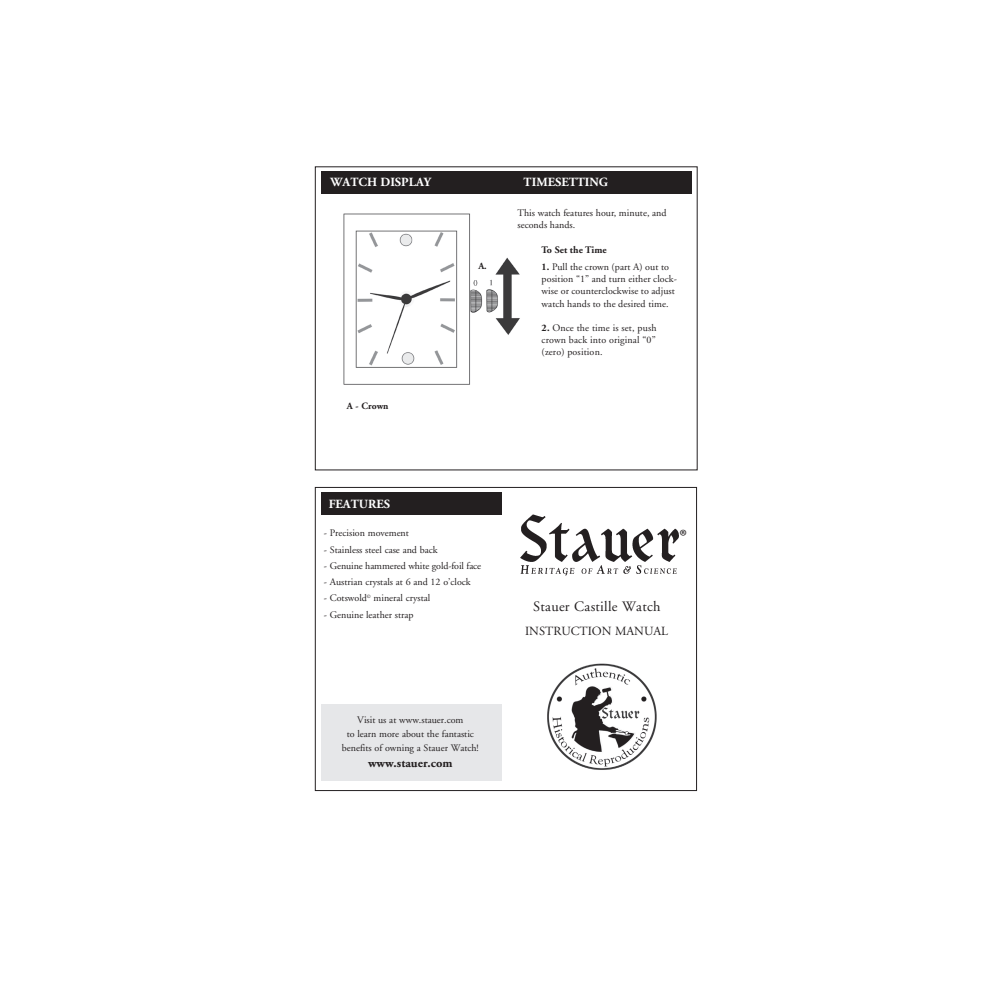
<style>
.page{position:relative;width:990px;height:990px;background:#fff}
.page>*{position:absolute;margin:0;border:0;box-sizing:border-box;transform-origin:0 0}
.t1{font:18px "Myriad Pro";color:#231f20}
.t2{font:14.38px "Adobe Garamond";letter-spacing:.02em;color:#231f20}
.t3{font:700 12.5px "Adobe Garamond";color:#fff}
.t4{font:12.5px "Adobe Garamond";color:#231f20}
.t5{font:700 12.5px "Adobe Garamond";color:#231f20}
.t6{font:10px/12.4px "Adobe Garamond";color:#231f20}
.t7{font:700 10px "Adobe Garamond";letter-spacing:.005em;color:#231f20}
.t8{font:700 9.62px "Adobe Garamond";color:#231f20}
.t9{font:700 9.5px "Adobe Garamond";color:#231f20}
.s1{font-weight:700}
</style>
<div class="page">
<div style="left:321px;top:171px;width:370px;height:22px;background:#231f20"></div>
<div style="left:315px;top:487px;width:382px;height:304px;border:1px solid #231f20"></div>
<img style="left:520px;top:515px;width:159px;height:61px">
<div style="left:321px;top:704px;width:180px;height:76px;background:#e6e7e9"></div>
<img style="left:547px;top:663px;width:110px;height:107px">
<img style="left:343px;top:213px;width:177px;height:172px">
<div style="left:321px;top:492px;width:180px;height:23px;background:#231f20"></div>
<p class="t3" style="left:331px;top:175px;width:102px">WATCH DISPLAY</p>
<p class="t3" style="left:524px;top:175px;width:86px">TIMESETTING</p>
<p class="t8" style="left:347px;top:401px;width:43px">A - Crown</p>
<p class="t9" style="left:478px;top:261px;width:10px">A.</p>
<p class="t6" style="left:517px;top:207px;width:151px">This watch features hour, minute, and seconds hands.</p>
<p class="t7" style="left:542px;top:244px;width:67px">To Set the Time</p>
<p class="t6" style="left:542px;top:261px;width:137px"><span class="s1">1.</span> Pull the crown (part A) out to position “1” and turn either clock&shy;wise or counterclockwise to adjust watch hands to the desired time.</p>
<p class="t6" style="left:542px;top:322px;width:116px;line-height:12px;text-align:justify"><span class="s1">2.</span> Once the time is set, push crown back into original “0” (zero) position.</p>
<p class="t3" style="left:329px;top:497px;width:63px">FEATURES</p>
<p class="t6" style="left:324px;top:527px;width:87px">- Precision movement</p>
<p class="t6" style="left:324px;top:544px;width:115px">- Stainless steel case and back</p>
<p class="t6" style="left:324px;top:560px;width:159px">- Genuine hammered white gold-foil face</p>
<p class="t6" style="left:324px;top:576px;width:148px">- Austrian crystals at 6 and 12 o’clock</p>
<p class="t6" style="left:324px;top:592px;width:108px">- Cotswold<sup>©</sup> mineral crystal</p>
<p class="t6" style="left:324px;top:609px;width:91px">- Genuine leather strap</p>
<p class="t6" style="left:342px;top:714px;width:138px;line-height:13.8px;text-align:center">Visit us at www.stauer.com<br>to learn more about the fantastic benefits of owning a Stauer Watch!</p>
<p class="t5" style="left:368px;top:756px;width:86px">www.stauer.com</p>
<h1 class="t1" style="left:680px;top:524px;width:9px">®</h1>
<h2 class="t2" style="left:533px;top:599px;width:129px">Stauer Castille Watch</h2>
<p class="t4" style="left:525px;top:624px;width:145px">INSTRUCTION MANUAL</p>
</div>
